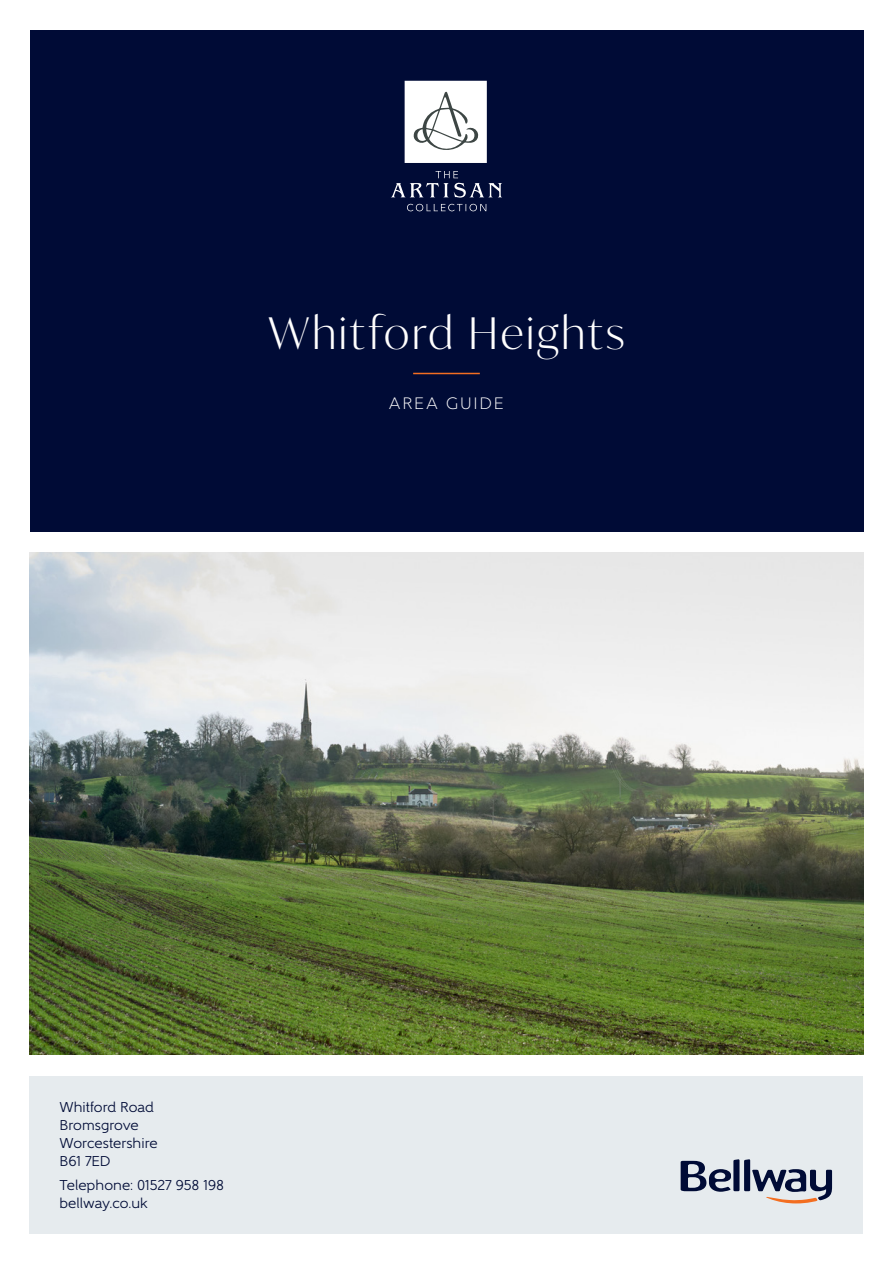
<style>
.page{position:relative;width:893px;height:1263px;background:#fff}
.page>*{position:absolute;margin:0;border:0;box-sizing:border-box;transform-origin:0 0}
.t1{font:300 43.5px "Ivy Mode";letter-spacing:.06em;color:#fff}
.t2{font:300 16.5px "Gentleman 400";letter-spacing:.115em;color:#fff}
.t3{font:14.25px/18px "Gentleman 500";color:#000b36}
</style>
<div class="page">
<img style="left:30px;top:553px;width:833px;height:501px">
<div style="left:30px;top:1076px;width:833px;height:157px;background:#e6ebee"></div>
<div style="left:30px;top:30px;width:833px;height:501px;background:#000b36"></div>
<svg style="left:391px;top:81px;width:111px;height:130px"></svg>
<hr style="left:413px;top:373px;width:67px;height:1px;background:#f36e21">
<svg style="left:681px;top:1159px;width:151px;height:44px"></svg>
<p class="t1" style="left:269px;top:304px;width:357px">Whitford Heights</p>
<p class="t2" style="left:389px;top:393px;width:116px">AREA GUIDE</p>
<p class="t3" style="left:60px;top:1098px;width:100px">Whitford Road<br>Bromsgrove<br>Worcestershire<br>B61 7ED</p>
<p class="t3" style="left:60px;top:1176px;width:166px">Telephone: 01527 958 198</p>
<p class="t3" style="left:60px;top:1194px;width:90px">bellway.co.uk</p>
</div>
